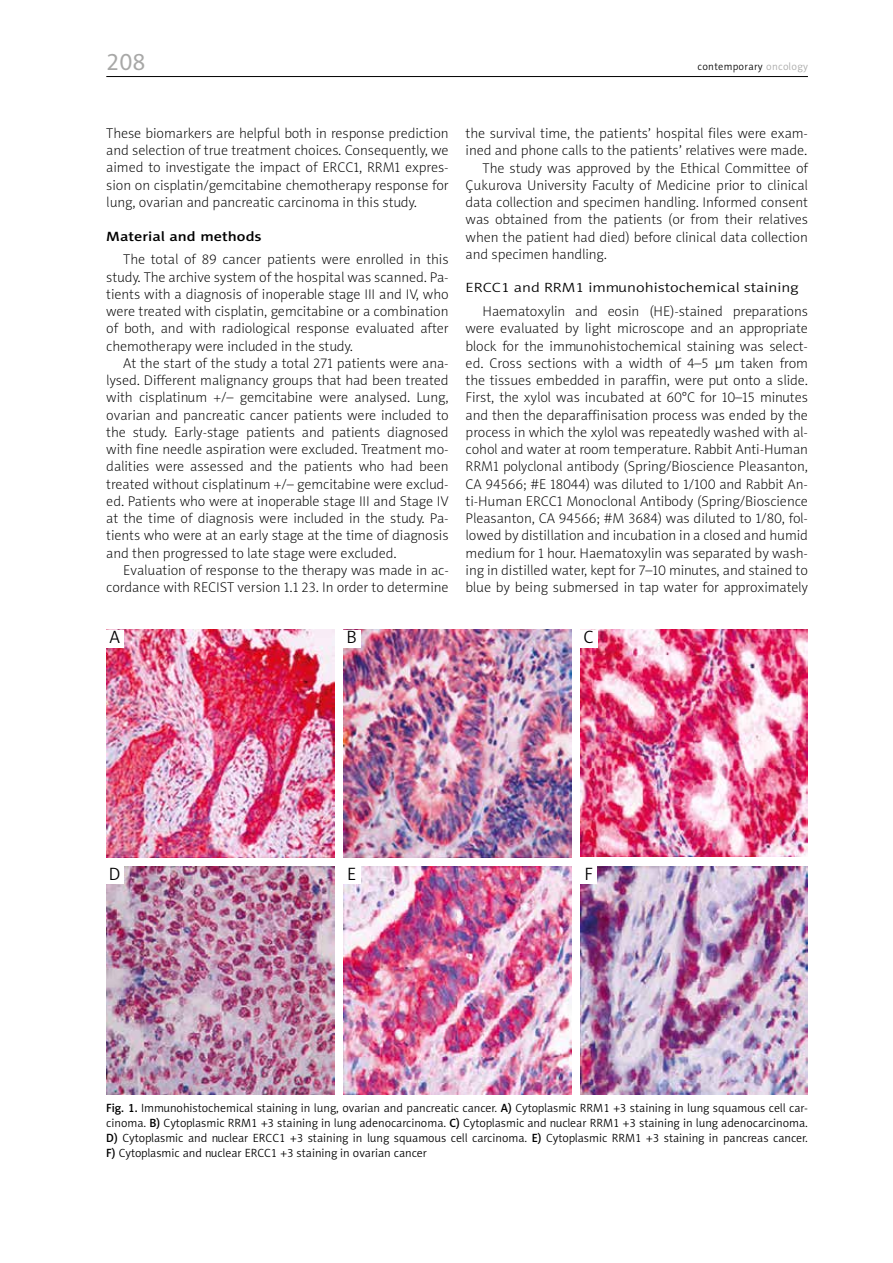
<style>
.page{position:relative;width:893px;height:1263px;background:#fff}
.page>*{position:absolute;margin:0;border:0;box-sizing:border-box;transform-origin:0 0}
.t1{font:24px "Naomi Sans EFN";color:#a8a8a7}
.t2{font:18px "Naomi Sans EFN Light";color:#000}
.t3{font:14.25px/17.2px "Naomi Sans EFN Thin";color:#000;text-align:justify}
.t4{font:13.5px "Naomi Sans EFN Light";color:#000;scale:1.2 1}
.t5{font:13.5px "Naomi Sans EFN Medium";color:#000;scale:1.2 1}
.t6{font:12px/15px "Naomi Sans EFN Light";color:#000;text-align:justify}
.t7{font:10.5px "Naomi Sans EFN Light";letter-spacing:.03em;color:#000}
.s1{color:#a8a8a7}
.s2{font-family:"Naomi Sans EFN Medium"}
</style>
<div class="page">
<hr style="left:106px;top:76px;width:702px;height:1px;background:#000">
<img style="left:106px;top:630px;width:228px;height:228px">
<img style="left:343px;top:630px;width:228px;height:228px">
<img style="left:581px;top:630px;width:226px;height:227px">
<img style="left:106px;top:866px;width:228px;height:228px">
<img style="left:343px;top:866px;width:228px;height:228px">
<img style="left:580px;top:866px;width:228px;height:228px">
<div style="left:106px;top:630px;width:17px;height:17px;background:#fff"></div>
<div style="left:106px;top:866px;width:17px;height:17px;background:#fff"></div>
<div style="left:343px;top:630px;width:17px;height:17px;background:#fff"></div>
<div style="left:343px;top:866px;width:17px;height:17px;background:#fff"></div>
<div style="left:580px;top:630px;width:17px;height:17px;background:#fff"></div>
<div style="left:580px;top:866px;width:17px;height:17px;background:#fff"></div>
<h1 class="t1" style="left:106px;top:47px;width:41px">208</h1>
<p class="t7" style="left:697px;top:61px;width:112px">contemporary <span class="s1">oncology</span></p>
<p class="t3" style="left:106px;top:125px;width:344px">These biomarkers are helpful both in response prediction and selection of true treatment choices. Consequently, we aimed to investigate the impact of ERCC1, RRM1 expres&shy;sion on cisplatin/gemcitabine chemotherapy response for lung, ovarian and pancreatic carcinoma in this study.</p>
<p class="t5" style="left:106px;top:228px;width:131px">Material and methods</p>
<p class="t3" style="left:106px;top:251px;width:344px;text-indent:17px">The total of 89 cancer patients were enrolled in this study. The archive system of the hospital was scanned. Pa&shy;tients with a diagnosis of inoperable stage III and IV, who were treated with cisplatin, gemcitabine or a combination of both, and with radiological response evaluated after chemotherapy were included in the study.</p>
<p class="t3" style="left:106px;top:355px;width:344px;text-indent:17px">At the start of the study a total 271 patients were ana&shy;lysed. Different malignancy groups that had been treated with cisplatinum +/– gemcitabine were analysed. Lung, ovarian and pancreatic cancer patients were included to the study. Early-stage patients and patients diagnosed with fine needle aspiration were excluded. Treatment mo&shy;dalities were assessed and the patients who had been treated without cisplatinum +/– gemcitabine were exclud&shy;ed. Patients who were at inoperable stage III and Stage IV at the time of diagnosis were included in the study. Pa&shy;tients who were at an early stage at the time of diagnosis and then progressed to late stage were excluded.</p>
<p class="t3" style="left:106px;top:562px;width:344px;text-align:right">Evaluation of response to the therapy was made in ac&shy;cordance with RECIST version 1.1 23. In order to determine</p>
<p class="t3" style="left:466px;top:125px;width:344px">the survival time, the patients’ hospital files were exam-</p>
<p class="t3" style="left:466px;top:142px;width:343px">ined and phone calls to the patients’ relatives were made.</p>
<p class="t3" style="left:483px;top:159px;width:327px">The study was approved by the Ethical Committee of</p>
<p class="t3" style="left:466px;top:177px;width:344px">Çukurova University Faculty of Medicine prior to clinical</p>
<p class="t3" style="left:466px;top:194px;width:344px">data collection and specimen handling. Informed consent</p>
<p class="t3" style="left:466px;top:211px;width:344px">was obtained from the patients (or from their relatives</p>
<p class="t3" style="left:466px;top:228px;width:344px">when the patient had died) before clinical data collection</p>
<p class="t3" style="left:466px;top:246px;width:143px">and specimen handling.</p>
<p class="t4" style="left:466px;top:280px;width:279px">ERCC1 and RRM1 immunohistochemical staining</p>
<p class="t3" style="left:466px;top:303px;width:344px;text-indent:17px">Haematoxylin and eosin (HE)-stained preparations were evaluated by light microscope and an appropriate block for the immunohistochemical staining was select&shy;ed. Cross sections with a width of 4–5 μm taken from the tissues embedded in paraffin, were put onto a slide.<br>First, the xylol was incubated at 60°C for 10–15 minutes and then the deparaffinisation process was ended by the process in which the xylol was repeatedly washed with al&shy;cohol and water at room temperature. Rabbit Anti-Human RRM1 polyclonal antibody (Spring/Bioscience Pleasanton, CA 94566; #E 18044) was diluted to 1/100 and Rabbit An&shy;ti-Human ERCC1 Monoclonal Antibody (Spring/Bioscience Pleasanton, CA 94566; #M 3684) was diluted to 1/80, fol&shy;lowed by distillation and incubation in a closed and humid medium for 1 hour. Haematoxylin was separated by wash&shy;ing in distilled water, kept for 7–10 minutes, and stained to blue by being submersed in tap water for approximately</p>
<p class="t2" style="left:110px;top:627px;width:12px">A</p>
<p class="t2" style="left:346px;top:627px;width:12px">B</p>
<p class="t2" style="left:583px;top:627px;width:12px">C</p>
<p class="t2" style="left:109px;top:863px;width:13px">D</p>
<p class="t2" style="left:347px;top:863px;width:11px">E</p>
<p class="t2" style="left:584px;top:863px;width:10px">F</p>
<p class="t6" style="left:106px;top:1100px;width:703px"><span class="s2">Fig. 1.</span> Immunohistochemical staining in lung, ovarian and pancreatic cancer. <span class="s2">A)</span> Cytoplasmic RRM1 +3 staining in lung squamous cell car&shy;cinoma. <span class="s2">B)</span> Cytoplasmic RRM1 +3 staining in lung adenocarcinoma. <span class="s2">C)</span> Cytoplasmic and nuclear RRM1 +3 staining in lung adenocarcinoma.<br><span class="s2">D)</span> Cytoplasmic and nuclear ERCC1 +3 staining in lung squamous cell carcinoma. <span class="s2">E)</span> Cytoplasmic RRM1 +3 staining in pancreas cancer.<br><span class="s2">F)</span> Cytoplasmic and nuclear ERCC1 +3 staining in ovarian cancer</p>
</div>
